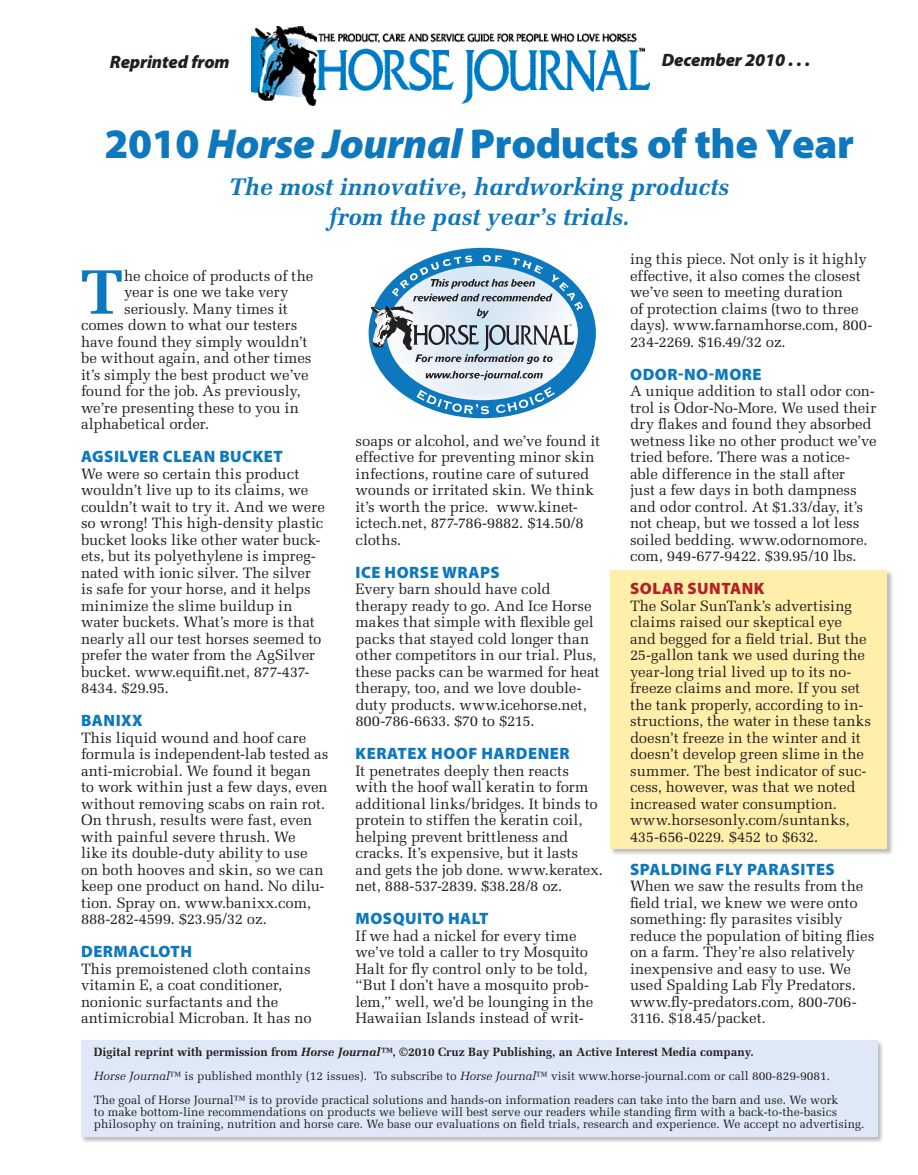
<style>
.page{position:relative;width:918px;height:1175px;background:#fff}
.page>*{position:absolute;margin:0;border:0;box-sizing:border-box;transform-origin:0 0}
.t1{font:700 62.7px "Melior LT Std";color:#0e78be}
.t2{font:900 42px "Myriad Pro";letter-spacing:-.01em;color:#0e78be}
.t3{font:italic 700 24px/30px "Melior LT Std";color:#0e78be;text-align:center}
.t4{font:italic 900 18px "Myriad Pro";letter-spacing:-.01em;color:#231f20}
.t5{font:900 16.5px "Myriad Pro";letter-spacing:.03em;color:#0e78be}
.t6{font:900 16.5px "Myriad Pro";letter-spacing:.03em;color:#b42025}
.t7{font:15px/16.5px "Melior LT Std";color:#231f20}
.t8{font:12px/24px "Melior LT Std";color:#231f20}
.s1{font-style:italic}
.s2{font-weight:700}
.s3{font-weight:700;font-style:italic}
</style>
<div class="page">
<div style="left:609px;top:569px;width:285px;height:287px;background:#231f20;opacity:.3"></div>
<div style="left:610px;top:570px;width:277px;height:279px;background:#ffefaa"></div>
<div style="left:80px;top:1039px;width:805px;height:105px;background:#231f20;opacity:.3"></div>
<div style="left:81px;top:1040px;width:797px;height:97px;background:#dfe8f6"></div>
<svg style="left:386px;top:266px;width:195px;height:135px"></svg>
<div style="left:369px;top:248px;width:227px;height:170px;border:18px solid #0e78be;border-radius:50%"></div>
<svg style="left:426px;top:370px;width:117px;height:10px"></svg>
<svg style="left:416px;top:389px;width:73px;height:25px"></svg>
<svg style="left:496px;top:386px;width:59px;height:27px"></svg>
<svg style="left:371px;top:255px;width:212px;height:109px"></svg>
<img style="left:252px;top:26px;width:398px;height:80px">
<p class="t4" style="left:110px;top:52px;width:121px">Reprinted from</p>
<p class="t4" style="left:662px;top:50px;width:150px">December 2010 . . .</p>
<h2 class="t2" style="left:104px;top:119px;width:751px">2010 <span class="s1">Horse Journal</span> PRODUCTS OF THE YEAR</h2>
<h3 class="t3" style="left:229px;top:172px;width:501px">The most innovative, hardworking products from the past year’s trials.</h3>
<h1 class="t1" style="left:81px;top:254px;width:43px">T</h1>
<p class="t7" style="left:124px;top:267px;width:191px">he choice of products of the</p>
<p class="t7" style="left:124px;top:284px;width:166px">year is one we take very</p>
<p class="t7" style="left:124px;top:300px;width:165px">seriously. Many times it</p>
<p class="t7" style="left:81px;top:317px;width:218px">comes down to what our testers</p>
<p class="t7" style="left:81px;top:333px;width:228px">have found they simply wouldn’t</p>
<p class="t7" style="left:81px;top:350px;width:232px">be without again, and other times</p>
<p class="t7" style="left:81px;top:366px;width:229px">it’s simply the best product we’ve</p>
<p class="t7" style="left:81px;top:383px;width:221px">found for the job. As previously,</p>
<p class="t7" style="left:81px;top:399px;width:220px">we’re presenting these to you in</p>
<p class="t7" style="left:81px;top:416px;width:130px">alphabetical order.</p>
<p class="t5" style="left:81px;top:447px;width:203px">AGSILVER CLEAN BUCKET</p>
<p class="t7" style="left:81px;top:465px;width:245px">We were so certain this product wouldn’t live up to its claims, we couldn’t wait to try it. And we were so wrong! This high-density plastic bucket looks like other water buck&shy;ets, but its polyethylene is impreg&shy;nated with ionic silver. The silver is safe for your horse, and it helps minimize the slime buildup in water buckets. What’s more is that nearly all our test horses seemed to prefer the water from the AgSilver bucket. www.equifit.net, 877-437-<br>8434. $29.95.</p>
<p class="t5" style="left:81px;top:711px;width:63px">BANIXX</p>
<p class="t7" style="left:81px;top:729px;width:249px">This liquid wound and hoof care formula is independent-lab tested as anti-microbial. We found it began<br>to work within just a few days, even without removing scabs on rain rot.<br>On thrush, results were fast, even with painful severe thrush. We<br>like its double-duty ability to use on both hooves and skin, so we can keep one product on hand. No dilu&shy;tion. Spray on. www.banixx.com, 888-282-4599. $23.95/32 oz.</p>
<p class="t5" style="left:81px;top:942px;width:113px">DERMACLOTH</p>
<p class="t7" style="left:81px;top:960px;width:232px">This premoistened cloth contains vitamin E, a coat conditioner, nonionic surfactants and the antimicrobial Microban. It has no</p>
<p class="t7" style="left:356px;top:432px;width:246px">soaps or alcohol, and we’ve found it effective for preventing minor skin infections, routine care of sutured wounds or irritated skin. We think it’s worth the price. www.kinet&shy;ictech.net, 877-786-9882. $14.50/8 cloths.</p>
<p class="t5" style="left:356px;top:563px;width:124px">ICE HORSE WRAPS</p>
<p class="t7" style="left:356px;top:581px;width:245px">Every barn should have cold therapy ready to go. And Ice Horse makes that simple with flexible gel packs that stayed cold longer than other competitors in our trial. Plus, these packs can be warmed for heat therapy, too, and we love double&shy;duty products. www.icehorse.net,<br>800-786-6633. $70 to $215.</p>
<p class="t5" style="left:356px;top:744px;width:215px">KERATEX HOOF HARDENER</p>
<p class="t7" style="left:356px;top:762px;width:249px">It penetrates deeply then reacts with the hoof wall keratin to form additional links/bridges. It binds to protein to stiffen the keratin coil, helping prevent brittleness and cracks. It’s expensive, but it lasts and gets the job done. www.keratex. net, 888-537-2839. $38.28/8 oz.</p>
<p class="t5" style="left:356px;top:909px;width:135px">MOSQUITO HALT</p>
<p class="t7" style="left:356px;top:927px;width:239px">If we had a nickel for every time we’ve told a caller to try Mosquito Halt for fly control only to be told, “But I don’t have a mosquito prob&shy;lem,” well, we’d be lounging in the Hawaiian Islands instead of writ-</p>
<p class="t7" style="left:630px;top:251px;width:244px">ing this piece. Not only is it highly effective, it also comes the closest we’ve seen to meeting duration<br>of protection claims (two to three days). www.farnamhorse.com, 800-<br>234-2269. $16.49/32 oz.</p>
<p class="t5" style="left:630px;top:365px;width:133px">ODOR-NO-MORE</p>
<p class="t7" style="left:630px;top:383px;width:248px">A unique addition to stall odor con&shy;trol is Odor-No-More. We used their dry flakes and found they absorbed wetness like no other product we’ve tried before. There was a notice&shy;able difference in the stall after<br>just a few days in both dampness and odor control. At $1.33/day, it’s not cheap, but we tossed a lot less soiled bedding. www.odornomore. com, 949-677-9422. $39.95/10 lbs.</p>
<p class="t6" style="left:630px;top:579px;width:136px">SOLAR SUNTANK</p>
<p class="t7" style="left:630px;top:597px;width:243px">The Solar SunTank’s advertising claims raised our skeptical eye and begged for a field trial. But the 25-gallon tank we used during the year-long trial lived up to its no&shy;freeze claims and more. If you set the tank properly, according to in&shy;structions, the water in these tanks doesn’t freeze in the winter and it doesn’t develop green slime in the summer. The best indicator of suc&shy;cess, however, was that we noted increased water consumption. www.horsesonly.com/suntanks, 435-656-0229. $452 to $632.</p>
<p class="t5" style="left:630px;top:860px;width:204px">SPALDING FLY PARASITES</p>
<p class="t7" style="left:630px;top:878px;width:246px">When we saw the results from the field trial, we knew we were onto something: fly parasites visibly reduce the population of biting flies on a farm. They’re also relatively inexpensive and easy to use. We used Spalding Lab Fly Predators. www.fly-predators.com, 800-706-<br>3116. $18.45/packet.</p>
<p class="t8" style="left:94px;top:1040px;width:746px"><span class="s2">Digital reprint with permission from</span> <span class="s3">Horse Journal™</span><span class="s2">, ©2010 Cruz Bay Publishing, an Active Interest Media company.<br></span><span class="s1">Horse Journal</span>™ is published monthly (12 issues). To subscribe to <span class="s1">Horse Journal</span>™ visit www.horse-journal.com or call 800-829-9081.<br>The goal of Horse Journal™ is to provide practical solutions and hands-on information readers can take into the barn and use. We work</p>
<p class="t8" style="left:94px;top:1106px;width:772px;line-height:12px">to make bottom-line recommendations on products we believe will best serve our readers while standing firm with a back-to-the-basics philosophy on training, nutrition and horse care. We base our evaluations on field trials, research and experience. We accept no advertising.</p>
</div>
